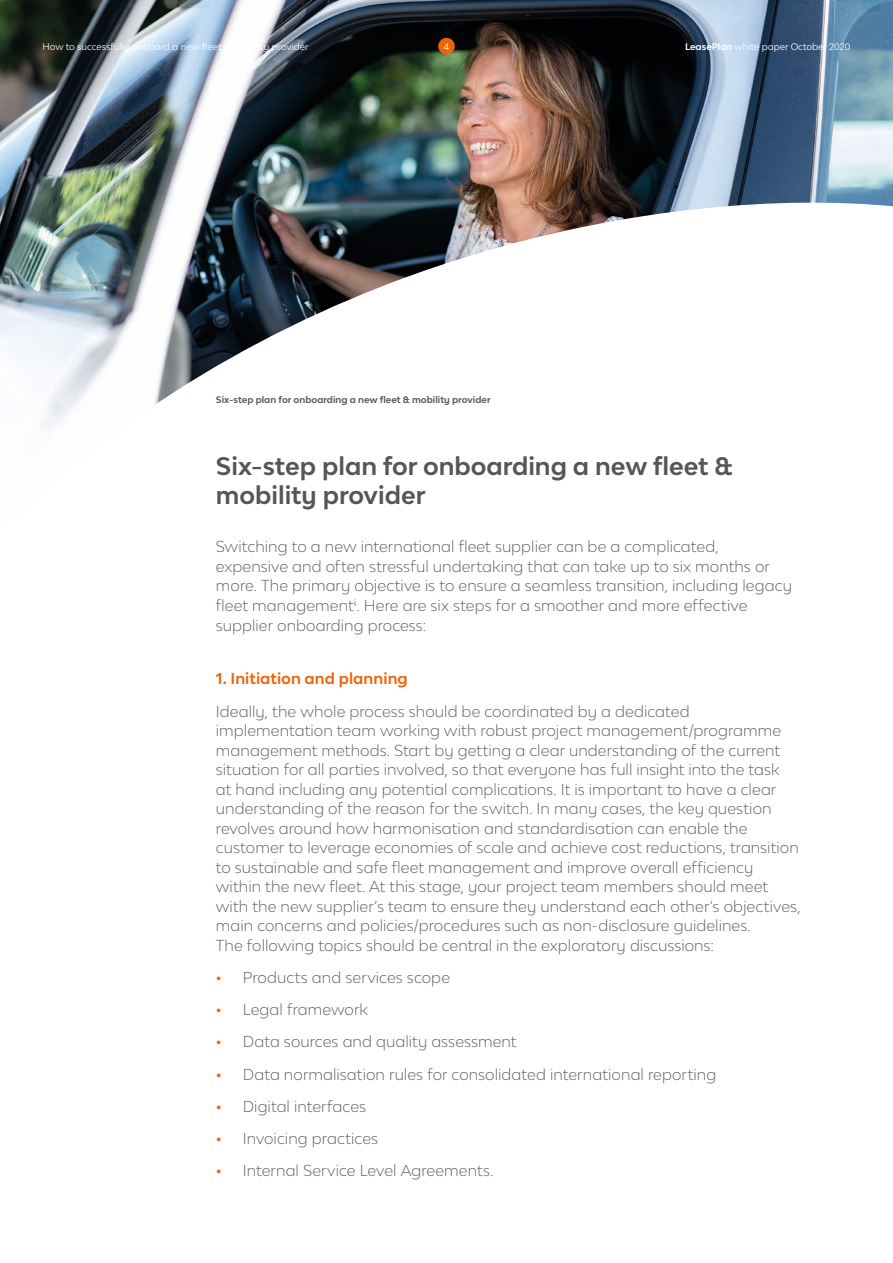
<style>
.page{position:relative;width:893px;height:1263px;background:#fff}
.page>*{position:absolute;margin:0;border:0;box-sizing:border-box;transform-origin:0 0}
.t1{font:700 24px/28.8px "Lease Plan";color:#555757}
.t2{font:300 15px/19.5px "Lease Plan";letter-spacing:.005em;color:#555757}
.t3{font:700 15px "Lease Plan";letter-spacing:.005em;color:#ec6509}
.t4{font:9px "Lease Plan";color:#fff}
.t5{font:700 9px "Lease Plan";color:#555757}
.s1{font-weight:700}
.s2{font-weight:700;color:#ec6509}
</style>
<div class="page">
<img style="left:0;top:0;width:893px;height:429px">
<div style="left:438px;top:38px;width:17px;height:16px;background:#ec6509;border-radius:50%"></div>
<p class="t4" style="left:43px;top:40px;width:267px">How to successfully onboard a new fleet &amp; mobility provider</p>
<p class="t4" style="left:444px;top:40px;width:7px">4</p>
<p class="t4" style="left:685px;top:40px;width:167px"><span class="s1">LeasePlan</span> white paper October 2020</p>
<p class="t5" style="left:216px;top:394px;width:276px">Six-step plan for onboarding a new fleet &amp; mobility provider</p>
<h1 class="t1" style="left:216px;top:451px;width:519px">Six-step plan for onboarding a new fleet &amp; mobility provider</h1>
<p class="t2" style="left:216px;top:537px;width:578px">Switching to a new international fleet supplier can be a complicated, expensive and often stressful undertaking that can take up to six months or more. The primary objective is to ensure a seamless transition, including legacy fleet management<sup>i</sup>. Here are six steps for a smoother and more effective supplier onboarding process:</p>
<p class="t3" style="left:216px;top:669px;width:193px">1. Initiation and planning</p>
<p class="t2" style="left:216px;top:701px;width:586px">Ideally, the whole process should be coordinated by a dedicated implementation team working with robust project management/programme management methods. Start by getting a clear understanding of the current situation for all parties involved, so that everyone has full insight into the task<br>at hand including any potential complications. It is important to have a clear understanding of the reason for the switch. In many cases, the key question revolves around how harmonisation and standardisation can enable the customer to leverage economies of scale and achieve cost reductions, transition to sustainable and safe fleet management and improve overall efficiency within the new fleet. At this stage, your project team members should meet with the new supplier’s team to ensure they understand each other’s objectives, main concerns and policies/procedures such as non-disclosure guidelines.<br>The following topics should be central in the exploratory discussions:</p>
<p class="t2" style="left:216px;top:967px;width:236px"><span class="s2">•</span> Products and services scope</p>
<p class="t2" style="left:216px;top:999px;width:154px"><span class="s2">•</span> Legal framework</p>
<p class="t2" style="left:216px;top:1032px;width:302px"><span class="s2">•</span> Data sources and quality assessment</p>
<p class="t2" style="left:216px;top:1064px;width:502px"><span class="s2">•</span> Data normalisation rules for consolidated international reporting</p>
<p class="t2" style="left:216px;top:1096px;width:152px"><span class="s2">•</span> Digital interfaces</p>
<p class="t2" style="left:216px;top:1128px;width:164px"><span class="s2">•</span> Invoicing practices</p>
<p class="t2" style="left:216px;top:1161px;width:279px"><span class="s2">•</span> Internal Service Level Agreements.</p>
</div>
